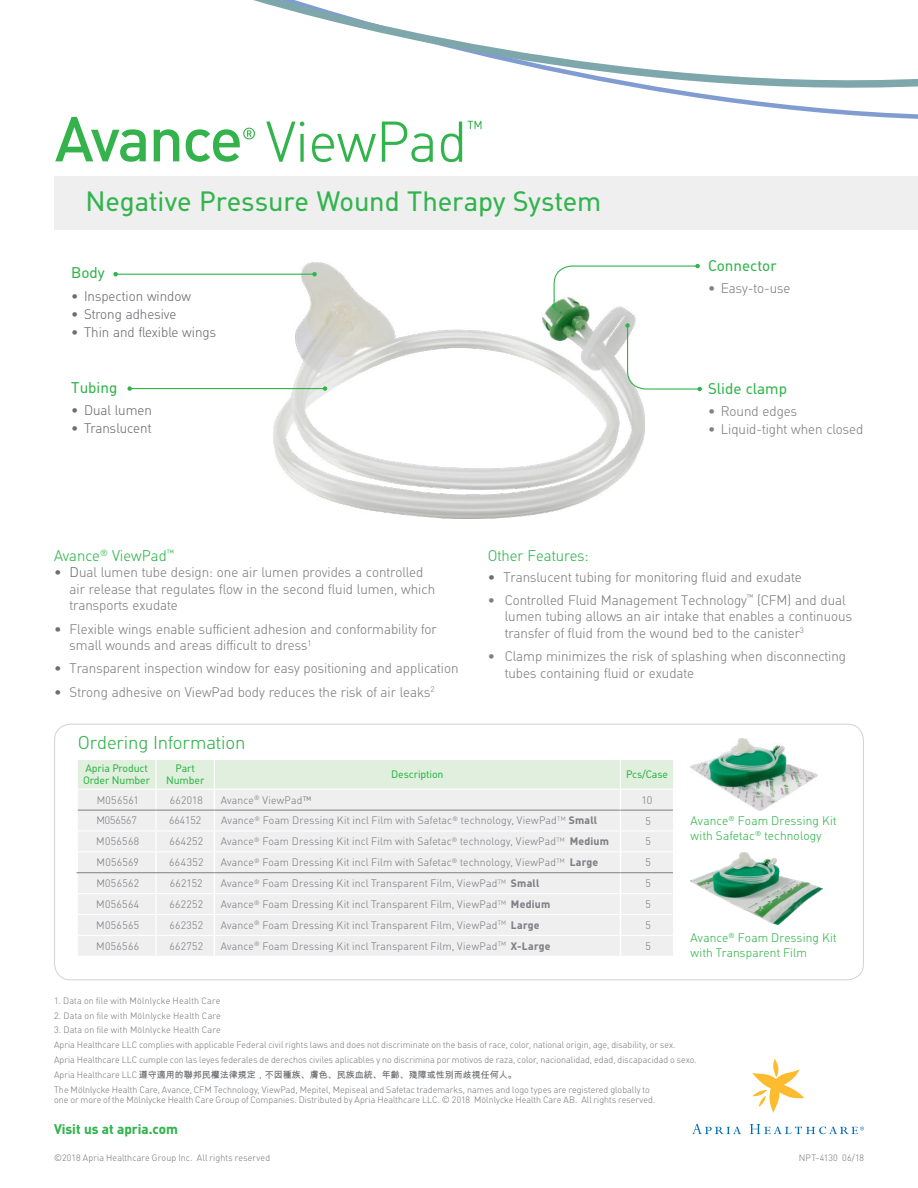
<style>
.page{position:relative;width:918px;height:1188px;background:#fff}
.page>*{position:absolute;margin:0;border:0;box-sizing:border-box;transform-origin:0 0}
.t1{font:27px "MHC Din";letter-spacing:-.01em;color:#32b44c}
.t2{font:300 18px "MHC Din";letter-spacing:-.005em;color:#32b44c;scale:1.04 1}
.t3{font:300 15px "MHC Din";color:#32b44c}
.t4{font:15px "MHC Din";color:#32b44c}
.t5{font:300 13.5px/16.5px "MHC Din";color:#807f83}
.t6{font:300 13.5px "MHC Din";color:#6d6e71}
.t7{font:700 13.5px "MHC Din";color:#32b44c}
.t8{font:300 12px/15px "MHC Din";letter-spacing:.015em;color:#32b44c}
.t9{font:300 10.5px "MHC Din";letter-spacing:.025em;color:#807f83}
.t10{font:10.5px/12px "MHC Din";letter-spacing:-.01em;color:#32b44c}
.t11{font:300 10.5px "MHC Din";color:#807f83}
.t12{font:300 10.5px "MHC Din";letter-spacing:.025em;color:#807f83;scale:1.04 1}
.t13{font:300 9px/14.9px "MHC Din";letter-spacing:.01em;color:#807f83}
.t14{font:300 9px "MHC Din";letter-spacing:.03em;color:#807f83}
.t15{font:9px "Arial Unicode MS";color:#636466}
.s1{color:#6d6e71}
.s2{font-weight:700}
.s3{font-family:"MHC Din";font-weight:300;color:#807f83}
</style>
<div class="page">
<svg style="left:55px;top:117px;width:91px;height:45px"></svg>
<svg style="left:154px;top:129px;width:25px;height:32px"></svg>
<svg style="left:186px;top:128px;width:69px;height:34px"></svg>
<svg style="left:266px;top:122px;width:38px;height:40px"></svg>
<svg style="left:312px;top:134px;width:64px;height:28px"></svg>
<svg style="left:382px;top:122px;width:51px;height:40px"></svg>
<svg style="left:441px;top:122px;width:40px;height:40px"></svg>
<div style="left:54px;top:176px;width:864px;height:54px;background:#efeff0"></div>
<img style="left:274px;top:263px;width:371px;height:256px">
<hr style="left:130px;top:388px;width:195px;height:1px;background:#32b44c">
<svg style="left:127px;top:386px;width:5px;height:5px"></svg>
<svg style="left:323px;top:386px;width:4px;height:5px"></svg>
<svg style="left:552px;top:264px;width:148px;height:44px"></svg>
<svg style="left:625px;top:323px;width:77px;height:68px"></svg>
<hr style="left:76px;top:872px;width:80px;height:1px;background:#807f83">
<svg style="left:77px;top:760px;width:596px;height:196px"></svg>
<hr style="left:620px;top:810px;width:53px;height:1px;background:#807f83">
<img style="left:691px;top:852px;width:132px;height:72px">
<img style="left:691px;top:739px;width:126px;height:72px">
<svg style="left:692px;top:1124px;width:49px;height:10px"></svg>
<svg style="left:752px;top:1059px;width:53px;height:54px"></svg>
<svg style="left:750px;top:1124px;width:114px;height:10px"></svg>
<svg style="left:266px;top:100px;width:652px;height:22px"></svg>
<svg style="left:253px;top:0;width:665px;height:100px"></svg>
<hr style="left:116px;top:274px;width:199px;height:1px;background:#32b44c">
<svg style="left:113px;top:272px;width:5px;height:4px"></svg>
<svg style="left:312px;top:272px;width:5px;height:4px"></svg>
<h1 class="t1" style="left:86px;top:186px;width:518px">Negative Pressure Wound Therapy System</h1>
<p class="t4" style="left:71px;top:264px;width:35px">Body</p>
<p class="t6" style="left:71px;top:288px;width:121px">• Inspection window</p>
<p class="t6" style="left:71px;top:306px;width:107px">• Strong adhesive</p>
<p class="t6" style="left:71px;top:324px;width:146px">• Thin and flexible wings</p>
<p class="t4" style="left:71px;top:378px;width:48px">Tubing</p>
<p class="t6" style="left:71px;top:402px;width:82px">• Dual lumen</p>
<p class="t6" style="left:71px;top:420px;width:82px">• Translucent</p>
<p class="t4" style="left:708px;top:257px;width:70px">Connector</p>
<p class="t5" style="left:708px;top:280px;width:84px">• Easy-to-use</p>
<p class="t4" style="left:708px;top:380px;width:81px">Slide clamp</p>
<p class="t5" style="left:708px;top:403px;width:91px">• Round edges</p>
<p class="t5" style="left:708px;top:421px;width:157px">• Liquid-tight when closed</p>
<p class="t3" style="left:54px;top:547px;width:121px">Avance<sup>®</sup> ViewPad<sup>™</sup></p>
<p class="t5" style="left:70px;top:564px;width:367px;text-indent:-16px"><span class="s1">• D</span>ual lumen tube design: one air lumen provides a controlled air release that regulates flow in the second fluid lumen, which transports exudate</p>
<p class="t5" style="left:70px;top:621px;width:369px;text-indent:-16px"><span class="s1">•</span> Flexible wings enable sufficient adhesion and conformability for small wounds and areas difficult to dress<sup>1</sup></p>
<p class="t5" style="left:54px;top:660px;width:406px"><span class="s1">•</span> Transparent inspection window for easy positioning and application</p>
<p class="t5" style="left:54px;top:684px;width:382px"><span class="s1">•</span> Strong adhesive on ViewPad body reduces the risk of air leaks<sup>2</sup></p>
<p class="t3" style="left:488px;top:547px;width:103px">Other Features:</p>
<p class="t5" style="left:488px;top:569px;width:315px"><span class="s1">•</span> Translucent tubing for monitoring fluid and exudate</p>
<p class="t5" style="left:505px;top:592px;width:349px;text-indent:-17px">• Controlled Fluid Management Technology<sup>™</sup> (CFM) and dual lumen tubing allows an air intake that enables a continuous transfer of fluid from the wound bed to the canister<sup>3</sup></p>
<p class="t5" style="left:505px;top:648px;width:343px;text-indent:-17px">• Clamp minimizes the risk of splashing when disconnecting tubes containing fluid or exudate</p>
<h2 class="t2" style="left:78px;top:733px;width:163px">Ordering Information</h2>
<p class="t10" style="left:83px;top:763px;width:68px">Apria Product<br>Order Number</p>
<p class="t10" style="left:166px;top:763px;width:40px;text-align:center">Part<br>Number</p>
<p class="t10" style="left:391px;top:769px;width:54px">Description</p>
<p class="t10" style="left:626px;top:769px;width:44px">Pcs/Case</p>
<p class="t9" style="left:97px;top:794px;width:43px">M056561</p>
<p class="t9" style="left:170px;top:794px;width:34px">662018</p>
<p class="t9" style="left:221px;top:794px;width:92px">Avance<sup>®</sup> ViewPad™</p>
<p class="t12" style="left:642px;top:794px;width:12px">10</p>
<p class="t11" style="left:96px;top:815px;width:42px">M056567</p>
<p class="t9" style="left:169px;top:815px;width:34px">664152</p>
<p class="t9" style="left:221px;top:815px;width:378px">Avance<sup>®</sup> Foam Dressing Kit incl Film with Safetac<sup>®</sup> technology, ViewPad<sup>TM</sup> <span class="s2">Small</span></p>
<p class="t9" style="left:645px;top:815px;width:7px">5</p>
<p class="t9" style="left:96px;top:836px;width:44px">M056568</p>
<p class="t9" style="left:169px;top:836px;width:35px">664252</p>
<p class="t9" style="left:221px;top:836px;width:390px">Avance<sup>®</sup> Foam Dressing Kit incl Film with Safetac<sup>®</sup> technology, ViewPad<sup>TM</sup> <span class="s2">Medium</span></p>
<p class="t9" style="left:645px;top:836px;width:7px">5</p>
<p class="t9" style="left:97px;top:857px;width:44px">M056569</p>
<p class="t9" style="left:169px;top:857px;width:36px">664352</p>
<p class="t9" style="left:221px;top:857px;width:379px">Avance<sup>®</sup> Foam Dressing Kit incl Film with Safetac<sup>®</sup> technology, ViewPad<sup>TM</sup> <span class="s2">Large</span></p>
<p class="t9" style="left:645px;top:857px;width:7px">5</p>
<p class="t9" style="left:96px;top:878px;width:44px">M056562</p>
<p class="t9" style="left:170px;top:878px;width:34px">662152</p>
<p class="t9" style="left:221px;top:878px;width:320px">Avance<sup>®</sup> Foam Dressing Kit incl Transparent Film, ViewPad<sup>TM</sup> <span class="s2">Small</span></p>
<p class="t9" style="left:645px;top:878px;width:7px">5</p>
<p class="t9" style="left:96px;top:898px;width:44px">M056564</p>
<p class="t9" style="left:170px;top:898px;width:35px">662252</p>
<p class="t9" style="left:221px;top:899px;width:331px">Avance<sup>®</sup> Foam Dressing Kit incl Transparent Film, ViewPad<sup>TM</sup> <span class="s2">Medium</span></p>
<p class="t9" style="left:645px;top:899px;width:7px">5</p>
<p class="t9" style="left:96px;top:919px;width:44px">M056565</p>
<p class="t9" style="left:169px;top:919px;width:35px">662352</p>
<p class="t9" style="left:221px;top:919px;width:320px">Avance<sup>®</sup> Foam Dressing Kit incl Transparent Film, ViewPad<sup>TM</sup> <span class="s2">Large</span></p>
<p class="t9" style="left:645px;top:919px;width:7px">5</p>
<p class="t9" style="left:96px;top:940px;width:44px">M056566</p>
<p class="t9" style="left:170px;top:940px;width:35px">662752</p>
<p class="t9" style="left:221px;top:940px;width:331px">Avance<sup>®</sup> Foam Dressing Kit incl Transparent Film, ViewPad<sup>TM</sup> <span class="s2">X-Large</span></p>
<p class="t9" style="left:645px;top:940px;width:7px">5</p>
<p class="t8" style="left:691px;top:814px;width:147px">Avance<sup>®</sup> Foam Dressing Kit with Safetac<sup>®</sup> technology</p>
<p class="t8" style="left:691px;top:930px;width:147px">Avance<sup>®</sup> Foam Dressing Kit with Transparent Film</p>
<p class="t14" style="left:54px;top:996px;width:168px">1. Data on file with Mölnlycke Health Care</p>
<p class="t14" style="left:54px;top:1010px;width:168px">2. Data on file with Mölnlycke Health Care</p>
<p class="t13" style="left:54px;top:1023px;width:644px">3. Data on file with Mölnlycke Health Care<br>Apria Healthcare LLC complies with applicable Federal civil rights laws and does not discriminate on the basis of race, color, national origin, age, disability, or sex.<br>Apria Healthcare LLC cumple con las leyes federales de derechos civiles aplicables y no discrimina por motivos de raza, color, nacionalidad, edad, discapacidad o sexo.</p>
<p class="t15" style="left:54px;top:1068px;width:464px"><span class="s3">Apria Healthcare LLC</span> 遵守適用的聯邦民權法律規定，不因種族、膚色、民族血統、年齡、殘障或性別而歧視任何人。</p>
<p class="t13" style="left:54px;top:1084px;width:603px;line-height:10.5px">The Mölnlycke Health Care, Avance, CFM Technology, ViewPad, Mepitel, Mepiseal and Safetac trademarks, names and logo types are registered globally to one or more of the Mölnlycke Health Care Group of Companies. Distributed by Apria Healthcare LLC. © 2018 Mölnlycke Health Care AB. All rights reserved.</p>
<p class="t7" style="left:54px;top:1121px;width:125px">Visit us at apria.com</p>
<p class="t13" style="left:54px;top:1151px;width:218px">©2018 Apria Healthcare Group Inc. All rights reserved</p>
<p class="t13" style="left:799px;top:1151px;width:67px">NPT-4130 06/18</p>
</div>
